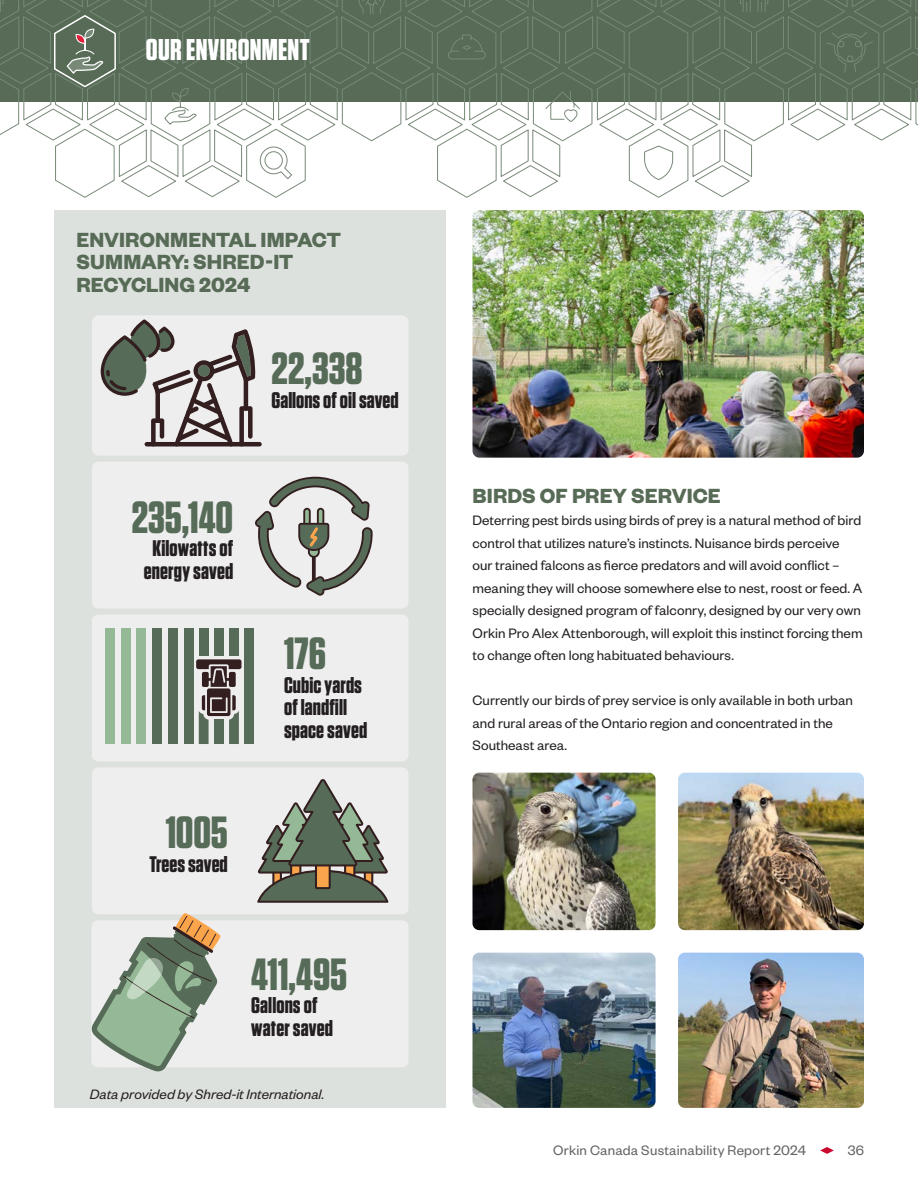
<style>
.page{position:relative;width:918px;height:1188px;background:#fff}
.page>*{position:absolute;margin:0;border:0;box-sizing:border-box;transform-origin:0 0}
.t1{font:700 45px "Tungsten";color:#576c58}
.t2{font:700 30px "Tungsten";letter-spacing:.01em;color:#fff}
.t3{font:700 22.5px/22.5px "Tungsten";letter-spacing:.005em;color:#231f20}
.t4{font:700 22.5px/22.5px "Founders Grotesk";letter-spacing:.005em;color:#576b57}
.t5{font:15px/22.5px "Founders Grotesk";letter-spacing:.005em;color:#231f20}
.t6{font:15px "Founders Grotesk";letter-spacing:.015em;color:#656263}
.t7{font:italic 15px "Founders Grotesk";letter-spacing:.005em;color:#231f20}
</style>
<div class="page">
<svg style="left:624px;top:0;width:294px;height:198px"></svg>
<svg style="left:0;top:0;width:624px;height:198px"></svg>
<svg style="left:820px;top:1147px;width:14px;height:7px"></svg>
<svg style="left:53px;top:14px;width:64px;height:74px;background:#6d7d6c"></svg>
<div style="left:54px;top:210px;width:392px;height:898px;background:#dde1dd"></div>
<img style="left:678px;top:953px;width:186px;height:155px">
<img style="left:678px;top:773px;width:186px;height:157px">
<img style="left:472px;top:210px;width:392px;height:248px">
<img style="left:472px;top:773px;width:184px;height:157px">
<img style="left:472px;top:953px;width:184px;height:155px">
<div style="left:92px;top:315px;width:317px;height:141px;background:#efeeee;border-radius:6px"></div>
<div style="left:92px;top:462px;width:317px;height:147px;background:#efeeee;border-radius:6px"></div>
<div style="left:92px;top:615px;width:317px;height:146px;background:#efeeee;border-radius:6px"></div>
<div style="left:92px;top:767px;width:317px;height:147px;background:#efeeee;border-radius:6px"></div>
<div style="left:91px;top:920px;width:318px;height:147px;background:#efeeee;border-radius:6px"></div>
<div style="left:168px;top:628px;width:10px;height:116px;background:#576c58"></div>
<div style="left:136px;top:628px;width:10px;height:116px;background:#95b997"></div>
<div style="left:152px;top:628px;width:10px;height:116px;background:#576c58"></div>
<div style="left:121px;top:628px;width:10px;height:116px;background:#95b997"></div>
<div style="left:105px;top:628px;width:10px;height:116px;background:#95b997"></div>
<div style="left:244px;top:628px;width:10px;height:116px;background:#576c58"></div>
<div style="left:199px;top:628px;width:10px;height:28px;background:#576c58"></div>
<div style="left:214px;top:628px;width:10px;height:28px;background:#576c58"></div>
<svg style="left:196px;top:659px;width:45px;height:85px"></svg>
<div style="left:229px;top:628px;width:10px;height:28px;background:#576c58"></div>
<div style="left:184px;top:628px;width:9px;height:116px;background:#576c58"></div>
<hr style="left:145px;top:442px;width:117px;height:4px;background:#331f20;border-radius:2px">
<svg style="left:101px;top:319px;width:155px;height:127px"></svg>
<svg style="left:257px;top:779px;width:131px;height:124px"></svg>
<svg style="left:255px;top:477px;width:118px;height:119px"></svg>
<svg style="left:91px;top:913px;width:130px;height:159px"></svg>
<h2 class="t2" style="left:146px;top:33px;width:165px">OUR ENVIRONMENT</h2>
<h3 class="t4" style="left:76px;top:227px;width:266px">ENVIRONMENTAL IMPACT<br>SUMMARY: SHRED-IT<br>RECYCLING 2024</h3>
<h1 class="t1" style="left:272px;top:345px;width:92px">22,338</h1>
<h3 class="t3" style="left:272px;top:389px;width:129px">Gallons of oil saved</h3>
<h1 class="t1" style="left:132px;top:493px;width:103px">235,140</h1>
<h3 class="t3" style="left:144px;top:538px;width:91px;text-align:center">Kilowatts of energy saved</h3>
<h1 class="t1" style="left:166px;top:808px;width:64px">1005</h1>
<h3 class="t3" style="left:149px;top:853px;width:80px">Trees saved</h3>
<h1 class="t1" style="left:284px;top:629px;width:44px">176</h1>
<h3 class="t3" style="left:284px;top:674px;width:85px">Cubic yards of landfill space saved</h3>
<h1 class="t1" style="left:251px;top:950px;width:97px">411,495</h1>
<h3 class="t3" style="left:251px;top:995px;width:83px">Gallons of water saved</h3>
<p class="t7" style="left:90px;top:1085px;width:236px">Data provided by Shred-it International.</p>
<h3 class="t4" style="left:472px;top:483px;width:250px">BIRDS OF PREY SERVICE</h3>
<p class="t5" style="left:472px;top:508px;width:392px">Deterring pest birds using birds of prey is a natural method of bird control that utilizes nature’s instincts. Nuisance birds perceive our trained falcons as fierce predators and will avoid conflict – meaning they will choose somewhere else to nest, roost or feed. A specially designed program of falconry, designed by our very own Orkin Pro Alex Attenborough, will exploit this instinct forcing them to change often long habituated behaviours.</p>
<p class="t5" style="left:472px;top:688px;width:382px">Currently our birds of prey service is only available in both urban and rural areas of the Ontario region and concentrated in the<br>Southeast area.</p>
<p class="t6" style="left:553px;top:1141px;width:254px">Orkin Canada Sustainability Report 2024</p>
<p class="t6" style="left:848px;top:1141px;width:18px">36</p>
</div>
